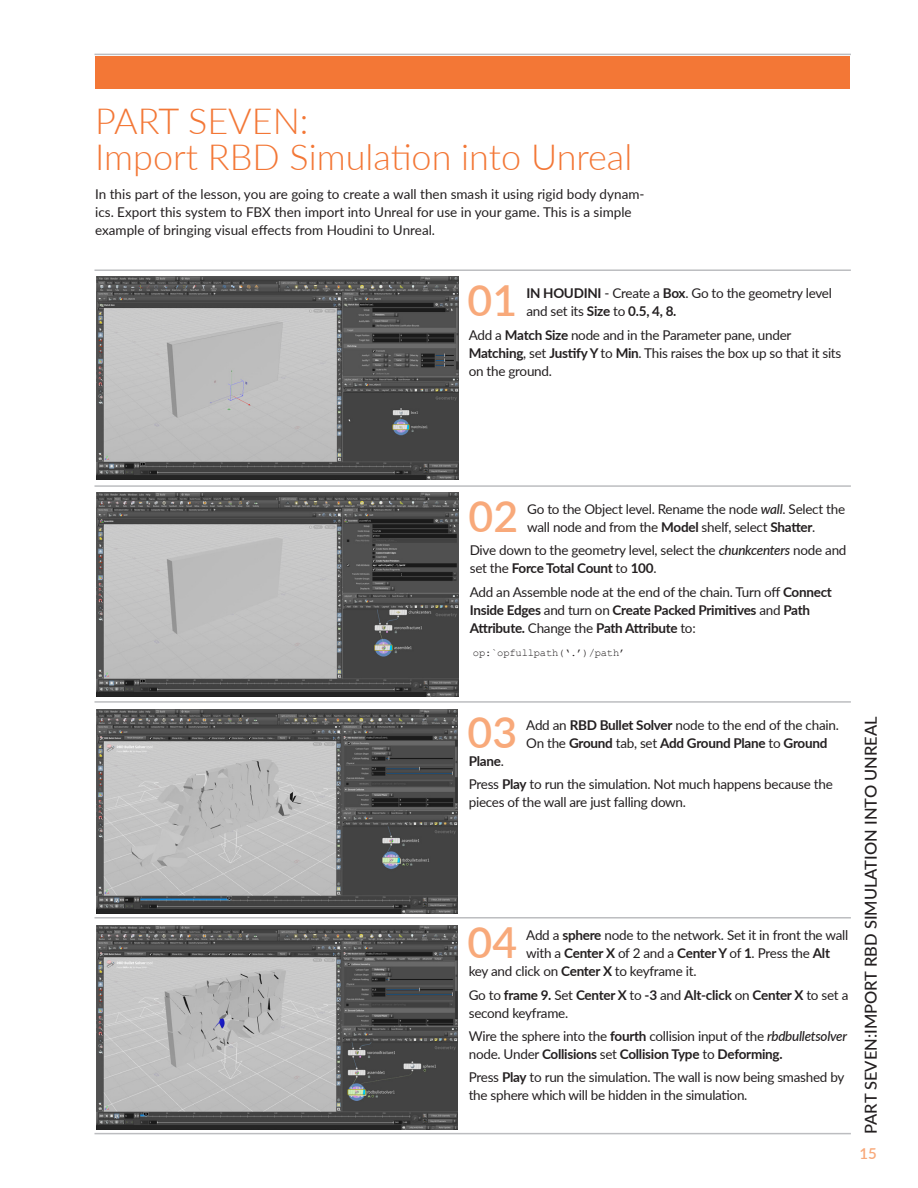
<style>
.page{position:relative;width:918px;height:1188px;background:#fff}
.page>*{position:absolute;margin:0;border:0;box-sizing:border-box;transform-origin:0 0}
.Numbered_Steps{font:600 42.75px "Lato";color:#f8a97a}
.Section_Title{font:300 36px/36px "Lato";color:#f37736}
.t1{font:500 16.5px "Lato";color:#231f20}
.t2{font:600 15px "Lato";color:#f8a97a}
.Numbered_Step_Paragr{font:13.5px/18px "Lato";letter-spacing:-.02em;color:#231f20}
.Numbered_Steps-2{font:13.5px/18px "Lato";letter-spacing:-.02em;color:#231f20}
.Intro_Text{font:13.5px/18px "Lato";color:#231f20}
.Numbered_Steps-3{font:700 13.5px "Lato";letter-spacing:-.02em;color:#231f20}
.Numbered_Step_Paragr-2{font:10.5px "Courier New";letter-spacing:-.02em;color:#231f20}
.s1{font-weight:700}
.s2{font-weight:500;font-style:italic}
.s3{font-weight:400}
</style>
<div class="page">
<hr style="left:94px;top:1133px;width:757px;height:1px;background:#bcbdc0">
<hr style="left:94px;top:917px;width:757px;height:2px;background:#bcbdc0">
<hr style="left:94px;top:701px;width:757px;height:2px;background:#bcbdc0">
<hr style="left:94px;top:485px;width:757px;height:2px;background:#bcbdc0">
<hr style="left:94px;top:269px;width:757px;height:2px;background:#bcbdc0">
<hr style="left:94px;top:54px;width:757px;height:1px;background:#bcbdc0">
<img style="left:96px;top:493px;width:362px;height:203px">
<img style="left:96px;top:710px;width:362px;height:203px">
<img style="left:96px;top:926px;width:362px;height:203px">
<img style="left:96px;top:276px;width:362px;height:204px">
<div style="left:96px;top:56px;width:754px;height:33px;background:#f37736"></div>
<p class="Section_Title" style="left:95px;top:102px;width:539px">PART SEVEN:<br>Import RBD Simulation into Unreal</p>
<p class="Intro_Text" style="left:95px;top:184px;width:551px">In this part of the lesson, you are going to create a wall then smash it using rigid body dynam&shy;ics. Export this system to FBX then import into Unreal for use in your game. This is a simple example of bringing visual effects from Houdini to Unreal.</p>
<p class="Numbered_Steps" style="left:468px;top:270px;width:51px">01</p>
<p class="Numbered_Steps-2" style="left:526px;top:284px;width:307px"><span class="s1">IN HOUDINI</span> - Create a <span class="s1">Box</span>. Go to the geometry level and set its <span class="s1">Size</span> to <span class="s1">0.5, 4, 8.</span></p>
<p class="Numbered_Step_Paragr" style="left:469px;top:325px;width:374px">Add a <span class="s1">Match Size</span> node and in the Parameter pane, under<br><span class="s1">Matching</span>, set <span class="s1">Justify Y</span> to <span class="s1">Min</span>. This raises the box up so that it sits on the ground.</p>
<p class="Numbered_Steps" style="left:469px;top:485px;width:51px">02</p>
<p class="Numbered_Steps-2" style="left:527px;top:499px;width:319px">Go to the Object level. Rename the node <span class="s2">wall</span>. Select the wall node and from the <span class="s1">Model</span> shelf, select <span class="s1">Shatter</span>.</p>
<p class="Numbered_Step_Paragr" style="left:470px;top:541px;width:378px">Dive down to the geometry level, select the <span class="s2">chunkcenters</span> node and set the <span class="s1">Force Total Count</span> to <span class="s1">100</span>.</p>
<p class="Numbered_Step_Paragr" style="left:470px;top:582px;width:364px">Add an Assemble node at the end of the chain. Turn off <span class="s1">Connect<br>Inside Edges</span> and turn on <span class="s1">Create Packed Primitives</span> and <span class="s1">Path<br>Attribute.</span> Change the <span class="s1">Path Attribute</span> to:</p>
<p class="Numbered_Step_Paragr-2" style="left:473px;top:646px;width:154px">op:`opfullpath(‘.’)/path’</p>
<p class="Numbered_Steps" style="left:468px;top:701px;width:51px">03</p>
<p class="Numbered_Steps-2" style="left:526px;top:715px;width:314px">Add an <span class="s1">RBD Bullet Solver</span> node to the end of the chain.<br>On the <span class="s1">Ground</span> tab, set <span class="s1">Add Ground Plane</span> to <span class="s1">Ground</span></p>
<p class="Numbered_Steps-3" style="left:469px;top:751px;width:37px">Plane<span class="s3">.</span></p>
<p class="Numbered_Step_Paragr" style="left:469px;top:775px;width:366px">Press <span class="s1">Play</span> to run the simulation. Not much happens because the pieces of the wall are just falling down.</p>
<p class="Numbered_Steps" style="left:468px;top:912px;width:51px">04</p>
<p class="Numbered_Steps-2" style="left:526px;top:926px;width:323px">Add a <span class="s1">sphere</span> node to the network. Set it in front the wall</p>
<p class="Numbered_Steps-2" style="left:526px;top:944px;width:305px">with a <span class="s1">Center X</span> of 2 and a <span class="s1">Center Y</span> of <span class="s1">1</span>. Press the <span class="s1">Alt</span></p>
<p class="Numbered_Steps-2" style="left:469px;top:962px;width:229px">key and click on <span class="s1">Center X</span> to keyframe it.</p>
<p class="Numbered_Step_Paragr" style="left:469px;top:985px;width:381px">Go to <span class="s1">frame 9.</span> Set <span class="s1">Center X</span> to <span class="s1">-3</span> and <span class="s1">Alt-click</span> on <span class="s1">Center X</span> to set a second keyframe.</p>
<p class="Numbered_Step_Paragr" style="left:469px;top:1027px;width:380px">Wire the sphere into the <span class="s1">fourth</span> collision input of the <span class="s2">rbdbulletsolver </span>node. Under <span class="s1">Collisions</span> set <span class="s1">Collision Type</span> to <span class="s1">Deforming.</span></p>
<p class="Numbered_Step_Paragr" style="left:469px;top:1068px;width:377px">Press <span class="s1">Play</span> to run the simulation. The wall is now being smashed by the sphere which will be hidden in the simulation.</p>
<p class="t1" style="left:859px;top:1134px;width:419px;rotate:-90deg">PART SEVEN:Import RBD Si mu lation into Unreal</p>
<p class="t2" style="left:860px;top:1143px;width:19px">15</p>
</div>
